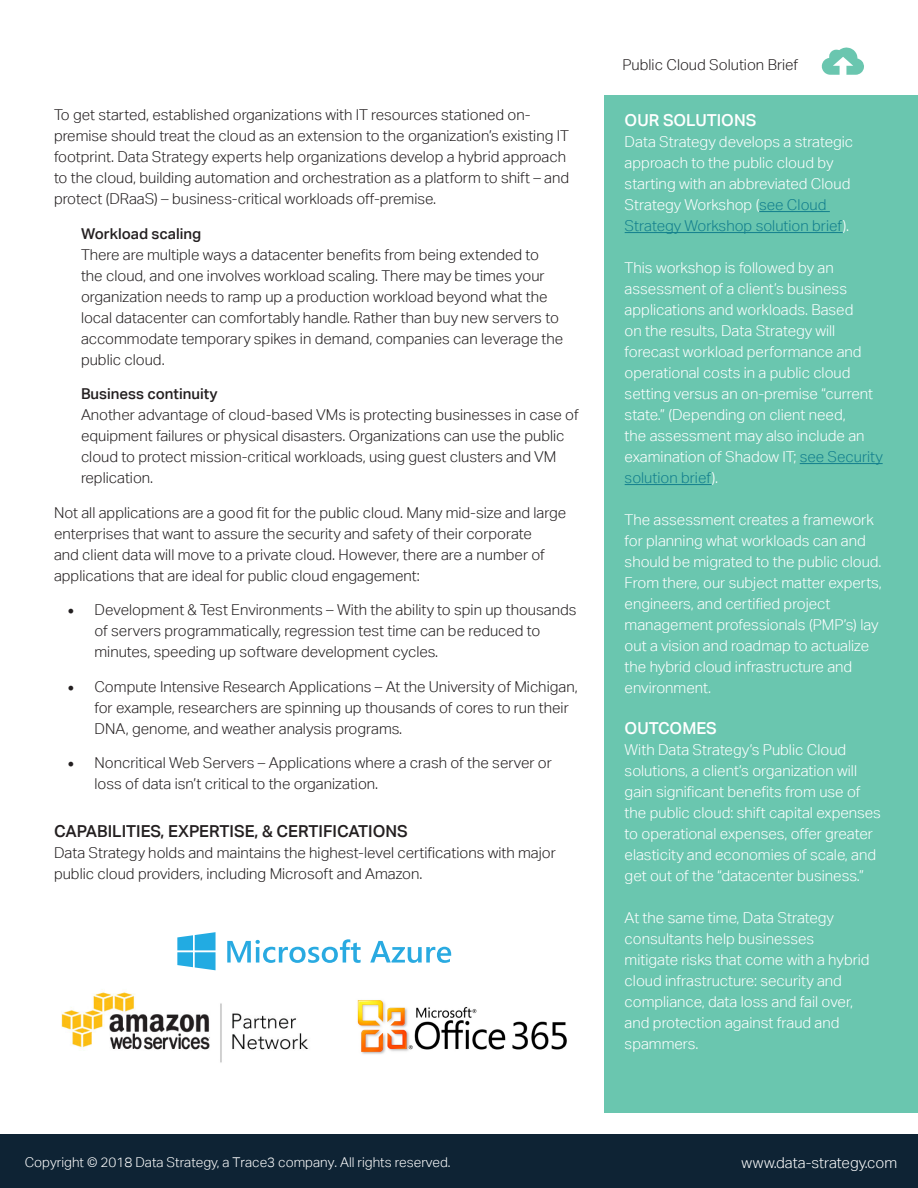
<style>
.page{position:relative;width:918px;height:1188px;background:#fff}
.page>*{position:absolute;margin:0;border:0;box-sizing:border-box;transform-origin:0 0}
.t1{font:500 16.5px "Aktiv Grotesk";color:#231f20}
.t2{font:500 16.5px "Aktiv Grotesk";color:#fff}
.t3{font:300 15px/21px "Aktiv Grotesk";color:#231f20}
.t4{font:300 15px/21px "Aktiv Grotesk";color:#fff}
.t5{font:500 15px "Aktiv Grotesk";color:#231f20}
.t6{font:300 13.5px "Aktiv Grotesk";color:#fff}
.s1{font-family:"Minion Pro";font-weight:400;font-size:18px}
.s2{color:#127f8d}
</style>
<div class="page">
<div style="left:605px;top:95px;width:313px;height:1017px;background:#6ac6af"></div>
<div style="left:0;top:1134px;width:918px;height:54px;background:#0e2334"></div>
<svg style="left:822px;top:48px;width:42px;height:27px"></svg>
<hr style="left:759px;top:211px;width:71px;height:1px;background:#127f8d">
<hr style="left:625px;top:232px;width:218px;height:1px;background:#127f8d">
<hr style="left:800px;top:463px;width:83px;height:1px;background:#127f8d">
<hr style="left:625px;top:484px;width:87px;height:1px;background:#127f8d">
<img style="left:61px;top:992px;width:248px;height:71px">
<img style="left:357px;top:1000px;width:210px;height:54px">
<svg style="left:177px;top:932px;width:39px;height:38px"></svg>
<svg style="left:227px;top:939px;width:134px;height:24px"></svg>
<svg style="left:370px;top:941px;width:81px;height:22px"></svg>
<p class="t3" style="left:54px;top:105px;width:517px">To get started, established organizations with IT resources stationed on&shy;premise should treat the cloud as an extension to the organization’s existing IT footprint. Data Strategy experts help organizations develop a hybrid approach to the cloud, building automation and orchestration as a platform to shift – and protect (DRaaS) – business-critical workloads off-premise.</p>
<p class="t5" style="left:81px;top:225px;width:122px">Workload scaling</p>
<p class="t3" style="left:81px;top:244px;width:484px">There are multiple ways a datacenter benefits from being extended to the cloud, and one involves workload scaling. There may be times your organization needs to ramp up a production workload beyond what the local datacenter can comfortably handle. Rather than buy new servers to accommodate temporary spikes in demand, companies can leverage the public cloud.</p>
<p class="t5" style="left:81px;top:385px;width:138px">Business continuity</p>
<p class="t3" style="left:81px;top:405px;width:499px">Another advantage of cloud-based VMs is protecting businesses in case of equipment failures or physical disasters. Organizations can use the public cloud to protect mission-critical workloads, using guest clusters and VM replication.</p>
<p class="t3" style="left:54px;top:502px;width:514px">Not all applications are a good fit for the public cloud. Many mid-size and large enterprises that want to assure the security and safety of their corporate<br>and client data will move to a private cloud. However, there are a number of applications that are ideal for public cloud engagement:</p>
<p class="t3" style="left:94px;top:600px;width:484px;text-indent:-27px"><span class="s1">•</span> Development &amp; Test Environments – With the ability to spin up thousands of servers programmatically, regression test time can be reduced to minutes, speeding up software development cycles.</p>
<p class="t3" style="left:94px;top:676px;width:485px;text-indent:-27px"><span class="s1">•</span> Compute Intensive Research Applications – At the University of Michigan, for example, researchers are spinning up thousands of cores to run their<br>DNA, genome, and weather analysis programs.</p>
<p class="t3" style="left:94px;top:753px;width:459px;text-indent:-27px"><span class="s1">•</span> Noncritical Web Servers – Applications where a crash of the server or loss of data isn’t critical to the organization.</p>
<p class="t1" style="left:54px;top:822px;width:355px">CAPABILITIES, EXPERTISE, &amp; CERTIFICATIONS</p>
<p class="t3" style="left:54px;top:843px;width:503px">Data Strategy holds and maintains the highest-level certifications with major public cloud providers, including Microsoft and Amazon.</p>
<p class="t3" style="left:623px;top:54px;width:177px">Public Cloud Solution Brief</p>
<p class="t2" style="left:625px;top:110px;width:133px">OUR SOLUTIONS</p>
<p class="t4" style="left:625px;top:131px;width:230px">Data Strategy develops a strategic approach to the public cloud by starting with an abbreviated Cloud Strategy Workshop (<span class="s2">see Cloud Strategy Workshop solution brief</span>).</p>
<p class="t4" style="left:625px;top:257px;width:260px">This workshop is followed by an assessment of a client’s business applications and workloads. Based<br>on the results, Data Strategy will forecast workload performance and operational costs in a public cloud setting versus an on-premise “current state.” (Depending on client need,<br>the assessment may also include an examination of Shadow IT; <span class="s2">see Security solution brief</span>).</p>
<p class="t4" style="left:625px;top:509px;width:259px">The assessment creates a framework for planning what workloads can and should be migrated to the public cloud.<br>From there, our subject matter experts, engineers, and certified project management professionals (PMP’s) lay out a vision and roadmap to actualize the hybrid cloud infrastructure and environment.</p>
<p class="t2" style="left:625px;top:718px;width:94px">OUTCOMES</p>
<p class="t4" style="left:625px;top:739px;width:258px">With Data Strategy’s Public Cloud solutions, a client’s organization will gain significant benefits from use of the public cloud: shift capital expenses to operational expenses, offer greater elasticity and economies of scale, and get out of the “datacenter business.”</p>
<p class="t4" style="left:625px;top:907px;width:246px">At the same time, Data Strategy consultants help businesses mitigate risks that come with a hybrid cloud infrastructure: security and compliance, data loss and fail over, and protection against fraud and spammers.</p>
<p class="t6" style="left:25px;top:1154px;width:427px">Copyright © 2018 Data Strategy, a Trace3 company. All rights reserved.</p>
<p class="t4" style="left:742px;top:1152px;width:157px">www.data-strategy.com</p>
</div>
